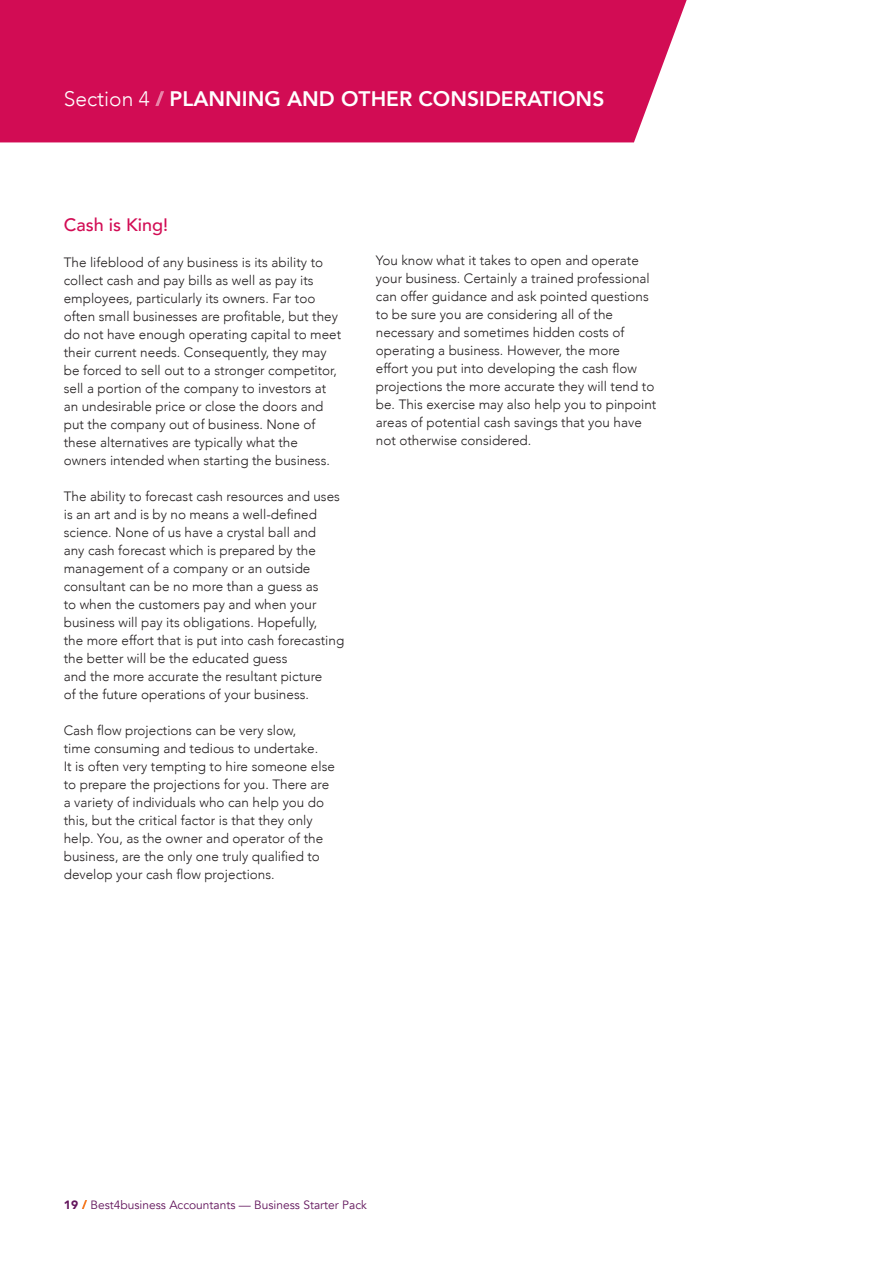
<style>
.page{position:relative;width:893px;height:1263px;background:#fff}
.page>*{position:absolute;margin:0;border:0;box-sizing:border-box;transform-origin:0 0}
.t1{font:800 21px "Avenir";color:#fff}
.t2{font:500 18px "Avenir";color:#d20c54}
.t3{font:300 13.5px/18px "Avenir";color:#231f20}
.t4{font:12px "Avenir";color:#62155c}
.s1{font-weight:300}
.s2{font-weight:900}
</style>
<div class="page">
<svg style="left:82px;top:1200px;width:5px;height:9px"></svg>
<div style="left:0;top:0;width:687px;height:142px;background:#d20c54"></div>
<svg style="left:155px;top:91px;width:9px;height:15px"></svg>
<p class="t1" style="left:64px;top:82px;width:542px"><span class="s1">Section 4</span> PLANNING AND OTHER CONSIDERATIONS</p>
<p class="t2" style="left:64px;top:209px;width:106px">Cash is King!</p>
<p class="t3" style="left:64px;top:253px;width:279px">The lifeblood of any business is its ability to collect cash and pay bills as well as pay its employees, particularly its owners. Far too often small businesses are profitable, but they do not have enough operating capital to meet their current needs. Consequently, they may be forced to sell out to a stronger competitor, sell a portion of the company to investors at an undesirable price or close the doors and put the company out of business. None of these alternatives are typically what the</p>
<p class="t3" style="left:64px;top:451px;width:268px">owners intended when starting the business.</p>
<p class="t3" style="left:64px;top:487px;width:282px">The ability to forecast cash resources and uses is an art and is by no means a well-defined science. None of us have a crystal ball and<br>any cash forecast which is prepared by the management of a company or an outside consultant can be no more than a guess as<br>to when the customers pay and when your business will pay its obligations. Hopefully,<br>the more effort that is put into cash forecasting the better will be the educated guess<br>and the more accurate the resultant picture<br>of the future operations of your business.</p>
<p class="t3" style="left:64px;top:721px;width:234px">Cash flow projections can be very slow,</p>
<p class="t3" style="left:64px;top:739px;width:256px">time consuming and tedious to undertake.</p>
<p class="t3" style="left:64px;top:757px;width:273px">It is often very tempting to hire someone else to prepare the projections for you. There are</p>
<p class="t3" style="left:64px;top:793px;width:262px">a variety of individuals who can help you do this, but the critical factor is that they only</p>
<p class="t3" style="left:64px;top:829px;width:261px">help. You, as the owner and operator of the business, are the only one truly qualified to develop your cash flow projections.</p>
<p class="t3" style="left:376px;top:252px;width:282px">You know what it takes to open and operate your business. Certainly a trained professional can offer guidance and ask pointed questions to be sure you are considering all of the necessary and sometimes hidden costs of operating a business. However, the more<br>effort you put into developing the cash flow projections the more accurate they will tend to be. This exercise may also help you to pinpoint areas of potential cash savings that you have not otherwise considered.</p>
<p class="t4" style="left:64px;top:1198px;width:305px"><span class="s2">19</span> Best4business Accountants — Business Starter Pack</p>
</div>
